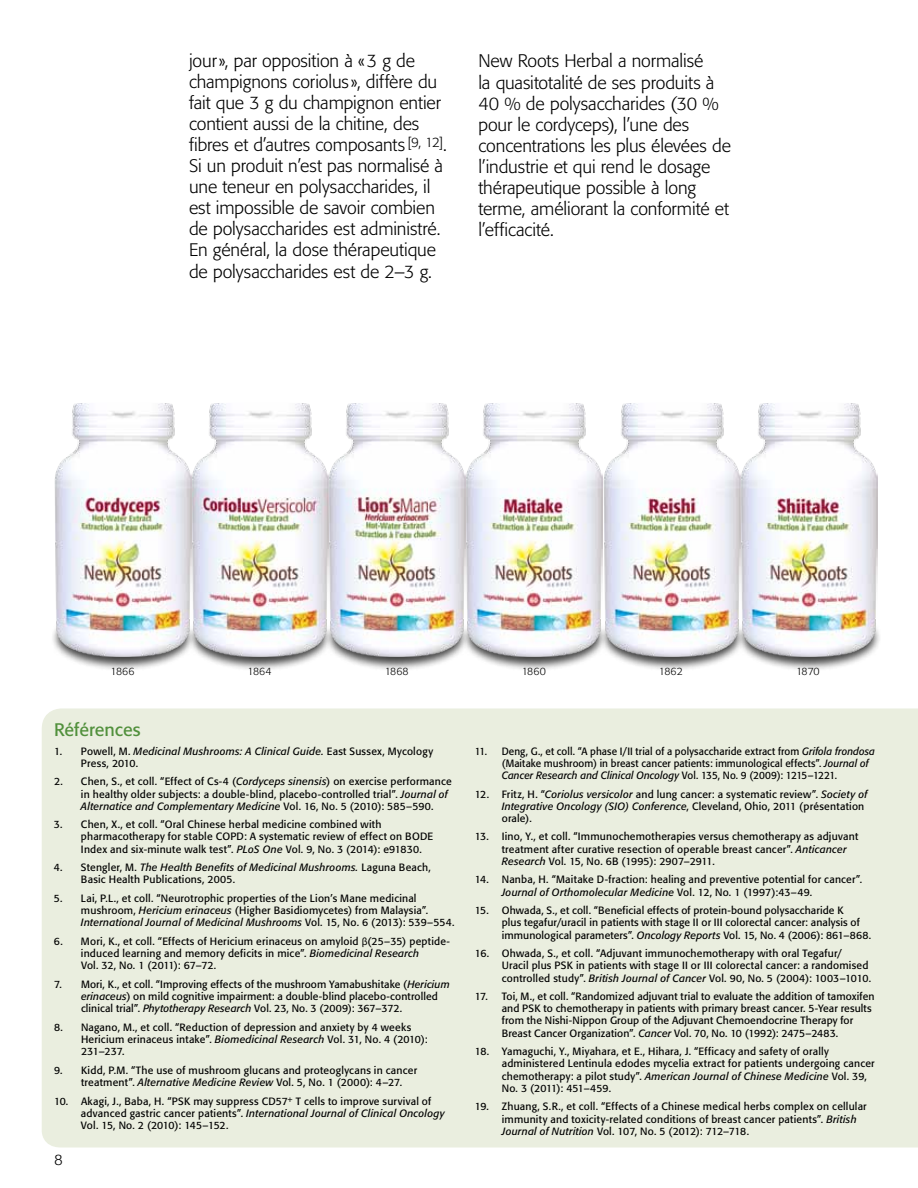
<style>
.page{position:relative;width:918px;height:1188px;background:#fff}
.page>*{position:absolute;margin:0;border:0;box-sizing:border-box;transform-origin:0 0}
.t1{font:300 18px/21px "Formata";letter-spacing:-.005em;color:#000}
.t2{font:18px "Formata";color:#51903c}
.t3{font:300 15px "Formata";color:#000}
.t4{font:10.5px/12px "Formata";letter-spacing:.015em;color:#000}
.t5{font:10.5px/12.1px "Formata";letter-spacing:.015em;color:#000;scale:.95 1}
.t6{font:300 10.5px "Formata";color:#000}
.s1{font-style:italic}
.s2{font-family:"Myriad Pro"}
</style>
<div class="page">
<div style="left:50px;top:604px;width:145px;height:67px;background:#000;opacity:.75"></div>
<div style="left:187px;top:604px;width:145px;height:67px;background:#000;opacity:.75"></div>
<div style="left:324px;top:604px;width:145px;height:67px;background:#000;opacity:.75"></div>
<div style="left:462px;top:604px;width:144px;height:67px;background:#000;opacity:.75"></div>
<div style="left:600px;top:604px;width:144px;height:67px;background:#000;opacity:.75"></div>
<div style="left:737px;top:604px;width:144px;height:67px;background:#000;opacity:.75"></div>
<div style="left:42px;top:708px;width:876px;height:440px;background:#eaeedf"></div>
<img style="left:54px;top:403px;width:824px;height:253px">
<p class="t1" style="left:189px;top:51px;width:259px">jour», par opposition à «3 g de champignons coriolus », diffère du fait que 3 g du champignon entier contient aussi de la chitine, des fibres et d’autres composants <sup>[9,</sup> <sup>12]</sup>.<br>Si un produit n’est pas normalisé à une teneur en polysaccharides, il est impossible de savoir combien de polysaccharides est administré.<br>En général, la dose thérapeutique de polysaccharides est de 2–3 g.</p>
<p class="t1" style="left:478px;top:51px;width:254px">New Roots Herbal a normalisé<br>la quasitotalité de ses produits à<br>40 % de polysaccharides (30 % pour le cordyceps), l’une des concentrations les plus élevées de l’industrie et qui rend le dosage thérapeutique possible à long terme, améliorant la conformité et l’efficacité.</p>
<p class="t6" style="left:111px;top:665px;width:26px">1866</p>
<p class="t6" style="left:248px;top:665px;width:26px">1864</p>
<p class="t6" style="left:385px;top:665px;width:26px">1868</p>
<p class="t6" style="left:522px;top:665px;width:26px">1860</p>
<p class="t6" style="left:659px;top:665px;width:25px">1862</p>
<p class="t6" style="left:796px;top:665px;width:25px">1870</p>
<h1 class="t2" style="left:54px;top:718px;width:88px">Références</h1>
<p class="t4" style="left:81px;top:745px;width:354px;text-indent:-27px">1. Powell, M. <span class="s1">Medicinal Mushrooms: A Clinical Guide.</span> East Sussex, Mycology<br>Press, 2010.</p>
<p class="t4" style="left:81px;top:776px;width:372px;text-indent:-27px">2. Chen, S., et coll. “Effect of Cs-4 (<span class="s1">Cordyceps sinensis</span>) on exercise performance in healthy older subjects: a double-blind, placebo-controlled trial”. <span class="s1">Journal of<br>Alternatice and Complementary Medicine</span> Vol. 16, No. 5 (2010): 585–590.</p>
<p class="t4" style="left:81px;top:819px;width:354px;text-indent:-27px">3. Chen, X., et coll. “Oral Chinese herbal medicine combined with pharmacotherapy for stable COPD: A systematic review of effect on BODE<br>Index and six-minute walk test”. <span class="s1">PLoS One</span> Vol. 9, No. 3 (2014): e91830.</p>
<p class="t4" style="left:81px;top:862px;width:351px;text-indent:-27px">4. Stengler, M. <span class="s1">The Health Benefits of Medicinal Mushrooms.</span> Laguna Beach,<br>Basic Health Publications, 2005.</p>
<p class="t4" style="left:81px;top:892px;width:375px;text-indent:-27px">5. Lai, P.L., et coll. “Neurotrophic properties of the Lion’s Mane medicinal mushroom, <span class="s1">Hericium erinaceus</span> (Higher Basidiomycetes) from Malaysia”.<br><span class="s1">International Journal of Medicinal Mushrooms</span> Vol. 15, No. 6 (2013): 539–554.</p>
<p class="t4" style="left:81px;top:936px;width:371px;text-indent:-27px">6. Mori, K., et coll. “Effects of Hericium erinaceus on amyloid <span class="s2">β</span>(25–35) peptide&shy;induced learning and memory deficits in mice”. <span class="s1">Biomedicinal Research<br></span>Vol. 32, No. 1 (2011): 67–72.</p>
<p class="t4" style="left:81px;top:979px;width:370px;text-indent:-27px">7. Mori, K., et coll. “Improving effects of the mushroom Yamabushitake (<span class="s1">Hericium erinaceus</span>) on mild cognitive impairment: a double-blind placebo-controlled clinical trial”. <span class="s1">Phytotherapy Research</span> Vol. 23, No. 3 (2009): 367–372.</p>
<p class="t4" style="left:81px;top:1022px;width:348px;text-indent:-27px">8. Nagano, M., et coll. “Reduction of depression and anxiety by 4 weeks<br>Hericium erinaceus intake”. <span class="s1">Biomedicinal Research</span> Vol. 31, No. 4 (2010):<br>231–237.</p>
<p class="t4" style="left:81px;top:1064px;width:338px;text-indent:-27px">9. Kidd, P.M. “The use of mushroom glucans and proteoglycans in cancer treatment”. <span class="s1">Alternative Medicine Review</span> Vol. 5, No. 1 (2000): 4–27.</p>
<p class="t4" style="left:81px;top:1095px;width:365px;text-indent:-27px">10. Akagi, J., Baba, H. “PSK may suppress CD57<sup>+</sup> T cells to improve survival of advanced gastric cancer patients”. <span class="s1">International Journal of Clinical Oncology<br></span>Vol. 15, No. 2 (2010): 145–152.</p>
<h2 class="t3" style="left:54px;top:1151px;width:10px">8</h2>
<p class="t5" style="left:502px;top:745px;width:394px;text-indent:-27px">11. Deng, G., et coll. “A phase I/II trial of a polysaccharide extract from <span class="s1">Grifola frondosa </span>(Maitake mushroom) in breast cancer patients: immunological effects”. <span class="s1">Journal of<br>Cancer Research and Clinical Oncology</span> Vol. 135, No. 9 (2009): 1215–1221.</p>
<p class="t4" style="left:502px;top:788px;width:367px;text-indent:-27px">12. Fritz, H. “<span class="s1">Coriolus versicolor</span> and lung cancer: a systematic review”. <span class="s1">Society of<br>Integrative Oncology (SIO) Conference</span>, Cleveland, Ohio, 2011 (présentation orale).</p>
<p class="t4" style="left:502px;top:831px;width:358px;text-indent:-27px">13. Iino, Y., et coll. “Immunochemotherapies versus chemotherapy as adjuvant treatment after curative resection of operable breast cancer”. <span class="s1">Anticancer<br>Research</span> Vol. 15, No. 6B (1995): 2907–2911.</p>
<p class="t4" style="left:502px;top:874px;width:362px;text-indent:-27px">14. Nanba, H. “Maitake D-fraction: healing and preventive potential for cancer”.<br><span class="s1">Journal of Orthomolecular Medicine</span> Vol. 12, No. 1 (1997):43–49.</p>
<p class="t4" style="left:502px;top:905px;width:371px;text-indent:-27px">15. Ohwada, S., et coll. “Beneficial effects of protein-bound polysaccharide K<br>plus tegafur/uracil in patients with stage II or III colorectal cancer: analysis of immunological parameters”. <span class="s1">Oncology Reports</span> Vol. 15, No. 4 (2006): 861–868.</p>
<p class="t4" style="left:502px;top:948px;width:371px;text-indent:-27px">16. Ohwada, S., et coll. “Adjuvant immunochemotherapy with oral Tegafur/<br>Uracil plus PSK in patients with stage II or III colorectal cancer: a randomised controlled study”. <span class="s1">British Journal of Cancer</span> Vol. 90, No. 5 (2004): 1003–1010.</p>
<p class="t4" style="left:502px;top:991px;width:374px;text-indent:-27px">17. Toi, M., et coll. “Randomized adjuvant trial to evaluate the addition of tamoxifen and PSK to chemotherapy in patients with primary breast cancer. 5-Year results from the Nishi-Nippon Group of the Adjuvant Chemoendocrine Therapy for Breast Cancer Organization”. <span class="s1">Cancer</span> Vol. 70, No. 10 (1992): 2475–2483.</p>
<p class="t4" style="left:502px;top:1046px;width:374px;text-indent:-27px">18. Yamaguchi, Y., Miyahara, et E., Hihara, J. “Efficacy and safety of orally administered Lentinula edodes mycelia extract for patients undergoing cancer chemotherapy: a pilot study”. <span class="s1">American Journal of Chinese Medicine</span> Vol. 39, No. 3 (2011): 451–459.</p>
<p class="t4" style="left:502px;top:1101px;width:366px;text-indent:-27px">19. Zhuang, S.R., et coll. “Effects of a Chinese medical herbs complex on cellular immunity and toxicity-related conditions of breast cancer patients”. <span class="s1">British<br>Journal of Nutrition</span> Vol. 107, No. 5 (2012): 712–718.</p>
</div>
